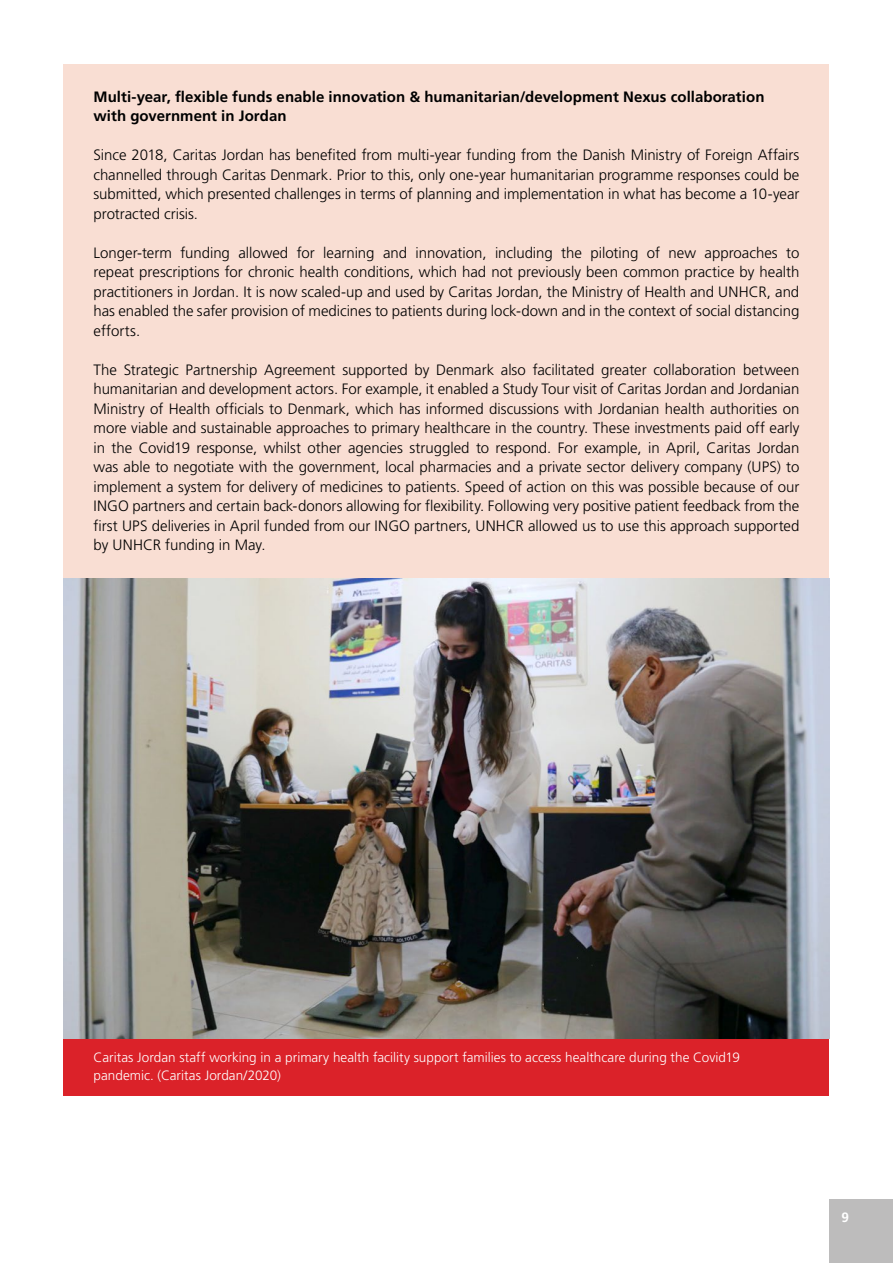
<style>
.page{position:relative;width:893px;height:1263px;background:#fff}
.page>*{position:absolute;margin:0;border:0;box-sizing:border-box;transform-origin:0 0}
.t1{font:15px/19.5px "Frutiger LT 45 Lt";letter-spacing:-.005em;color:#000;text-align:justify}
.t2{font:15px/19.5px "Frutiger LT 65 Bd";letter-spacing:.005em;color:#000}
.t3{font:13.5px/18px "Frutiger LT 45 Lt";color:#fff}
.t4{font:13.5px "Frutiger LT 65 Bd";color:#fff}
</style>
<div class="page">
<div style="left:829px;top:1199px;width:64px;height:64px;background:#bdbcbc"></div>
<div style="left:64px;top:64px;width:765px;height:514px;background:#f9ded3"></div>
<img style="left:64px;top:578px;width:765px;height:461px">
<div style="left:64px;top:1039px;width:765px;height:56px;background:#db2229"></div>
<p class="t2" style="left:94px;top:87px;width:672px">Multi-year, flexible funds enable innovation &amp; humanitarian/development Nexus collaboration with government in Jordan</p>
<p class="t1" style="left:94px;top:146px;width:707px">Since 2018, Caritas Jordan has benefited from multi-year funding from the Danish Ministry of Foreign Affairs channelled through Caritas Denmark. Prior to this, only one-year humanitarian programme responses could be submitted, which presented challenges in terms of planning and implementation in what has become a 10-year protracted crisis.</p>
<p class="t1" style="left:94px;top:243px;width:707px">Longer-term funding allowed for learning and innovation, including the piloting of new approaches to repeat prescriptions for chronic health conditions, which had not previously been common practice by health practitioners in Jordan. It is now scaled-up and used by Caritas Jordan, the Ministry of Health and UNHCR, and has enabled the safer provision of medicines to patients during lock-down and in the context of social distancing efforts.</p>
<p class="t1" style="left:94px;top:360px;width:707px">The Strategic Partnership Agreement supported by Denmark also facilitated greater collaboration between humanitarian and development actors. For example, it enabled a Study Tour visit of Caritas Jordan and Jordanian Ministry of Health officials to Denmark, which has informed discussions with Jordanian health authorities on more viable and sustainable approaches to primary healthcare in the country. These investments paid off early in the Covid19 response, whilst other agencies struggled to respond. For example, in April, Caritas Jordan was able to negotiate with the government, local pharmacies and a private sector delivery company (UPS) to implement a system for delivery of medicines to patients. Speed of action on this was possible because of our INGO partners and certain back-donors allowing for flexibility. Following very positive patient feedback from the first UPS deliveries in April funded from our INGO partners, UNHCR allowed us to use this approach supported by UNHCR funding in May.</p>
<p class="t3" style="left:94px;top:1049px;width:648px">Caritas Jordan staff working in a primary health facility support families to access healthcare during the Covid19 pandemic. (Caritas Jordan/2020)</p>
<p class="t4" style="left:841px;top:1209px;width:9px">9</p>
</div>
